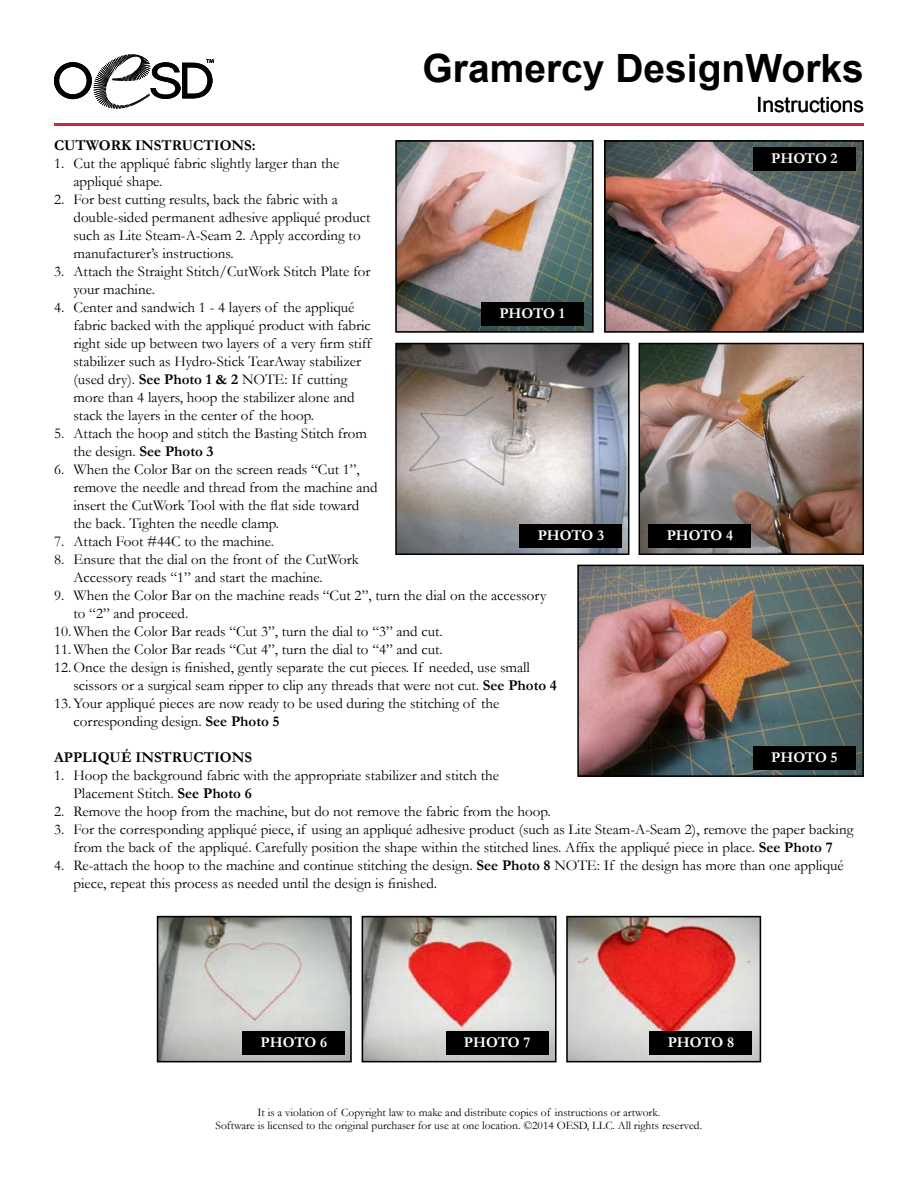
<style>
.page{position:relative;width:918px;height:1188px;background:#fff}
.page>*{position:absolute;margin:0;border:0;box-sizing:border-box;transform-origin:0 0}
.t1{font:700 39px "Arial";color:#000}
.t2{font:21px "Arial";color:#000}
.t3{font:15px/18px "Garamond";color:#000}
.t4{font:700 15px "Garamond";color:#fff}
.t5{font:700 15px "Garamond";color:#000}
.t6{font:11.55px/13.8px "Garamond";color:#000;text-align:center}
.s1{font-weight:700}
</style>
<div class="page">
<svg style="left:54px;top:54px;width:160px;height:55px"></svg>
<hr style="left:54px;top:123px;width:810px;height:3px;background:#bf2f37">
<img style="left:398px;top:143px;width:193px;height:187px">
<div style="left:395px;top:140px;width:199px;height:193px;border:2px solid #000"></div>
<img style="left:607px;top:143px;width:254px;height:187px">
<div style="left:604px;top:140px;width:260px;height:193px;border:2px solid #000"></div>
<img style="left:398px;top:346px;width:228px;height:206px">
<div style="left:395px;top:343px;width:234px;height:212px;border:2px solid #000"></div>
<img style="left:642px;top:346px;width:219px;height:206px">
<div style="left:639px;top:343px;width:225px;height:212px;border:2px solid #000"></div>
<img style="left:580px;top:568px;width:281px;height:206px">
<div style="left:577px;top:565px;width:287px;height:212px;border:2px solid #000"></div>
<div style="left:481px;top:302px;width:102px;height:23px;background:#000"></div>
<div style="left:520px;top:525px;width:102px;height:23px;background:#000"></div>
<div style="left:753px;top:147px;width:103px;height:23px;background:#000"></div>
<div style="left:649px;top:525px;width:102px;height:23px;background:#000"></div>
<div style="left:753px;top:746px;width:103px;height:24px;background:#000"></div>
<img style="left:160px;top:919px;width:189px;height:140px">
<div style="left:157px;top:916px;width:195px;height:146px;border:2px solid #000"></div>
<img style="left:365px;top:919px;width:189px;height:140px">
<div style="left:362px;top:916px;width:195px;height:146px;border:2px solid #000"></div>
<img style="left:569px;top:919px;width:189px;height:140px">
<div style="left:566px;top:916px;width:195px;height:146px;border:2px solid #000"></div>
<div style="left:243px;top:1031px;width:102px;height:23px;background:#000"></div>
<div style="left:446px;top:1031px;width:103px;height:23px;background:#000"></div>
<div style="left:650px;top:1031px;width:102px;height:23px;background:#000"></div>
<h1 class="t1" style="left:423px;top:43px;width:443px">Gramercy DesignWorks</h1>
<h2 class="t2" style="left:757px;top:91px;width:109px">Instructions</h2>
<p class="t5" style="left:54px;top:135px;width:98px">CutWork Instructi</p>
<p class="t5" style="left:220px;top:135px;width:38px">ons:</p>
<p class="t3" style="left:74px;top:154px;width:267px;text-indent:-20px">1. Cut the appliqué fabric slightly larger than the appliqué shape.</p>
<p class="t3" style="left:74px;top:190px;width:298px;text-indent:-20px">2. For best cutting results, back the fabric with a double-sided permanent adhesive appliqué product such as Lite Steam-A-Seam 2. Apply according to manufacturer’s instructions.</p>
<p class="t3" style="left:74px;top:262px;width:299px;text-indent:-20px">3. Attach the Straight Stitch/CutWork Stitch Plate for your machine.</p>
<p class="t3" style="left:74px;top:298px;width:299px;text-indent:-20px">4. Center and sandwich 1 - 4 layers of the appliqué fabric backed with the appliqué product with fabric right side up between two layers of a very firm stiff stabilizer such as Hydro-Stick TearAway stabilizer (used dry). <span class="s1">See Photo 1 &amp; 2</span> NOTE: If cutting more than 4 layers, hoop the stabilizer alone and stack the layers in the center of the hoop.</p>
<p class="t3" style="left:74px;top:424px;width:295px;text-indent:-19px">5. Attach the hoop and stitch the Basting Stitch from the design. <span class="s1">See Photo 3</span></p>
<p class="t3" style="left:74px;top:460px;width:306px;text-indent:-20px">6. When the Color Bar on the screen reads “Cut 1”, remove the needle and thread from the machine and insert the CutWork Tool with the flat side toward the back. Tighten the needle clamp.</p>
<p class="t3" style="left:54px;top:532px;width:222px">7. Attach Foot #44C to the machine.</p>
<p class="t3" style="left:74px;top:550px;width:287px;text-indent:-20px">8. Ensure that the dial on the front of the CutWork<br>Accessory reads “1” and start the machine.</p>
<p class="t3" style="left:54px;top:586px;width:494px">9. When the Color Bar on the machine reads “Cut 2”, turn the dial on the accessory</p>
<p class="t3" style="left:74px;top:604px;width:116px">to “2” and proceed.</p>
<p class="t3" style="left:54px;top:622px;width:390px">10.When the Color Bar reads “Cut 3”, turn the dial to “3” and cut.</p>
<p class="t3" style="left:54px;top:640px;width:390px">11.When the Color Bar reads “Cut 4”, turn the dial to “4” and cut.</p>
<p class="t3" style="left:54px;top:658px;width:478px">12.Once the design is finished, gently separate the cut pieces. If needed, use small</p>
<p class="t3" style="left:74px;top:676px;width:485px">scissors or a surgical seam ripper to clip any threads that were not cut. <span class="s1">See Photo 4</span></p>
<p class="t3" style="left:54px;top:694px;width:447px">13.Your appliqué pieces are now ready to be used during the stitching of the</p>
<p class="t3" style="left:74px;top:712px;width:208px">corresponding design. <span class="s1">See Photo 5</span></p>
<p class="t5" style="left:54px;top:747px;width:200px">APPLIQUé INSTRUCTIONS</p>
<p class="t3" style="left:74px;top:766px;width:427px;text-indent:-20px">1. Hoop the background fabric with the appropriate stabilizer and stitch the<br>Placement Stitch. <span class="s1">See Photo 6</span></p>
<p class="t3" style="left:54px;top:802px;width:498px">2. Remove the hoop from the machine, but do not remove the fabric from the hoop.</p>
<p class="t3" style="left:54px;top:820px;width:801px;text-align:center">3. For the corresponding appliqué piece, if using an appliqué adhesive product (such as Lite Steam-A-Seam 2), remove the paper backing from the back of the appliqué. Carefully position the shape within the stitched lines. Affix the appliqué piece in place. <span class="s1">See Photo 7</span></p>
<p class="t3" style="left:74px;top:856px;width:772px;text-indent:-20px">4. Re-attach the hoop to the machine and continue stitching the design. <span class="s1">See Photo 8</span> NOTE: If the design has more than one appliqué piece, repeat this process as needed until the design is finished.</p>
<p class="t4" style="left:771px;top:148px;width:68px">PHOTO 2</p>
<p class="t4" style="left:499px;top:303px;width:67px">PHOTO 1</p>
<p class="t4" style="left:538px;top:525px;width:68px">PHOTO 3</p>
<p class="t4" style="left:667px;top:525px;width:68px">PHOTO 4</p>
<p class="t4" style="left:771px;top:747px;width:68px">PHOTO 5</p>
<p class="t4" style="left:261px;top:1032px;width:68px">PHOTO 6</p>
<p class="t4" style="left:464px;top:1032px;width:68px">PHOTO 7</p>
<p class="t4" style="left:668px;top:1032px;width:68px">PHOTO 8</p>
<p class="t6" style="left:216px;top:1105px;width:488px">It is a violation of Copyright law to make and distribute copies of instructions or artwork.<br>Software is licensed to the original purchaser for use at one location. ©2014 OESD, LLC. All rights reserved.</p>
</div>
